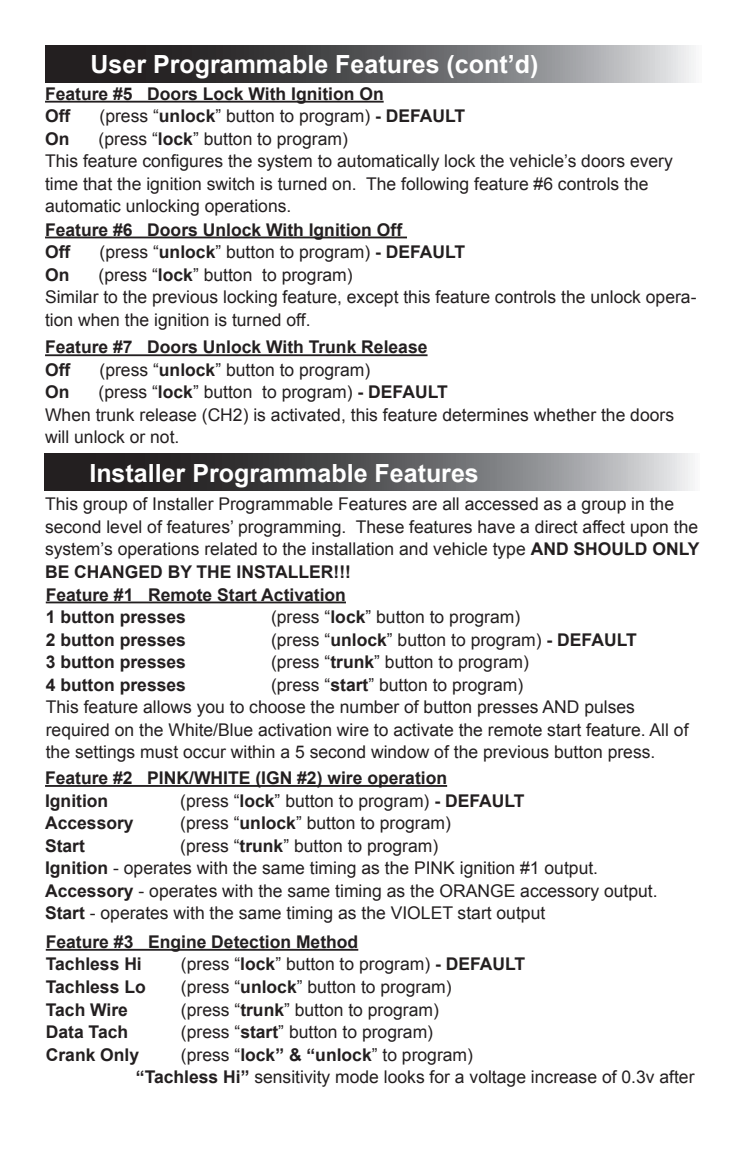
<style>
.page{position:relative;width:745px;height:1149px;background:#fff}
.page>*{position:absolute;margin:0;border:0;box-sizing:border-box;transform-origin:0 0}
.t1{font:700 25px "Arial";color:#fff}
.t2{font:17.5px/22.5px "Arial";color:#231f20}
.t3{font:700 17.5px/22.5px "Arial";color:#231f20}
.s1{font-weight:700}
</style>
<div class="page">
<svg style="left:45px;top:45px;width:649px;height:37px;background:#636264"></svg>
<hr style="left:45px;top:101px;width:338px;height:2px;background:#231f20">
<hr style="left:45px;top:236px;width:362px;height:2px;background:#231f20">
<hr style="left:46px;top:601px;width:300px;height:2px;background:#231f20">
<hr style="left:46px;top:948px;width:312px;height:2px;background:#231f20">
<svg style="left:44px;top:454px;width:649px;height:37px;background:#636264"></svg>
<hr style="left:45px;top:354px;width:382px;height:2px;background:#231f20">
<hr style="left:45px;top:784px;width:402px;height:2px;background:#231f20">
<h1 class="t1" style="left:90px;top:47px;width:449px">User Programmable Features (cont’d)</h1>
<p class="t3" style="left:45px;top:83px;width:340px">Feature #5 Doors Lock With Ignition On<br>Off</p>
<p class="t2" style="left:99px;top:105px;width:367px">(press “<span class="s1">unlock</span>” button to program) <span class="s1">- DEFAULT</span></p>
<p class="t3" style="left:45px;top:128px;width:26px">On</p>
<p class="t2" style="left:45px;top:128px;width:629px;text-indent:53px">(press “<span class="s1">lock</span>” button to program)<br>This feature configures the system to automatically lock the vehicle’s doors every time that the ignition switch is turned on. The following feature #6 controls the automatic unlocking operations.</p>
<p class="t3" style="left:45px;top:219px;width:358px">Feature #6 Doors Unlock With Ignition Off<br>Off</p>
<p class="t2" style="left:99px;top:241px;width:367px">(press “<span class="s1">unlock</span>” button to program) <span class="s1">- DEFAULT</span></p>
<p class="t2" style="left:45px;top:263px;width:652px;text-indent:53px">(press “<span class="s1">lock</span>” button to program)<br>Similar to the previous locking feature, except this feature controls the unlock opera&shy;tion when the ignition is turned off.</p>
<p class="t3" style="left:45px;top:264px;width:26px">On</p>
<p class="t3" style="left:45px;top:336px;width:384px">Feature #7 Doors Unlock With Trunk Release<br>Off</p>
<p class="t2" style="left:99px;top:358px;width:272px">(press “<span class="s1">unlock</span>” button to program)</p>
<p class="t2" style="left:45px;top:381px;width:630px;text-indent:53px">(press “<span class="s1">lock</span>” button to program) <span class="s1">- DEFAULT<br></span>When trunk release (CH2) is activated, this feature determines whether the doors will unlock or not.</p>
<p class="t3" style="left:45px;top:381px;width:26px">On</p>
<h1 class="t1" style="left:89px;top:456px;width:391px">Installer Programmable Features</h1>
<p class="t2" style="left:45px;top:493px;width:655px">This group of Installer Programmable Features are all accessed as a group in the second level of features’ programming. These features have a direct affect upon the system’s operations related to the installation and vehicle type <span class="s1">AN D SHOULD ONLY BE CHANGE</span></p>
<p class="t3" style="left:46px;top:561px;width:306px;text-indent:104px">D BY THE INSTALLER!!!<br>Feature #1 Remote Start Activation<br>1 button presses</p>
<p class="t2" style="left:271px;top:605px;width:250px">(press “<span class="s1">lock</span>” button to program)</p>
<p class="t3" style="left:46px;top:628px;width:142px">2 button presses</p>
<p class="t2" style="left:271px;top:628px;width:367px">(press “<span class="s1">unlock</span>” button to program) <span class="s1">- DEFAULT</span></p>
<p class="t3" style="left:46px;top:651px;width:142px">3 button presses</p>
<p class="t2" style="left:271px;top:650px;width:259px">(press “<span class="s1">trunk</span>” button to program)</p>
<p class="t3" style="left:46px;top:673px;width:142px">4 button presses</p>
<p class="t2" style="left:46px;top:673px;width:643px;text-indent:225px">(press “<span class="s1">start</span>” button to program)<br>This feature allows you to choose the number of button presses AND pulses required on the White/Blue activation wire to activate the remote start feature. All of the settings must occur within a 5 second window of the previous button press.</p>
<p class="t3" style="left:45px;top:767px;width:403px">Feature #2 PINK/WHITE (IGN #2) wire operation<br>Ignition</p>
<p class="t2" style="left:180px;top:789px;width:345px">(press “<span class="s1">lock</span>” button to program) <span class="s1">- DEFAULT</span></p>
<p class="t3" style="left:45px;top:812px;width:90px">Accessory</p>
<p class="t2" style="left:180px;top:811px;width:272px">(press “<span class="s1">unlock</span>” button to program)</p>
<p class="t3" style="left:45px;top:834px;width:41px">Start</p>
<p class="t2" style="left:45px;top:834px;width:610px;text-indent:135px">(press “<span class="s1">trunk</span>” button to program)<br><span class="s1">Ignition</span> - operates with the same timing as the PINK ignition #1 output.<br><span class="s1">Accessory</span> - operates with the same timing as the ORANGE accessory output.<br><span class="s1">Start</span> - operates with the same timing as the VIOLET start output</p>
<p class="t3" style="left:46px;top:930px;width:314px">Feature #3 Engine Detection Method<br>Tachless Hi</p>
<p class="t2" style="left:181px;top:952px;width:345px">(press “<span class="s1">lock</span>” button to program) <span class="s1">- DEFAULT</span></p>
<p class="t3" style="left:46px;top:975px;width:101px">Tachless Lo</p>
<p class="t2" style="left:181px;top:975px;width:272px">(press “<span class="s1">unlock</span>” button to program)</p>
<p class="t3" style="left:46px;top:998px;width:84px">Tach Wire</p>
<p class="t2" style="left:181px;top:997px;width:259px">(press “<span class="s1">trunk</span>” button to program)</p>
<p class="t3" style="left:46px;top:1020px;width:84px">Data Tach</p>
<p class="t2" style="left:181px;top:1020px;width:253px">(press “<span class="s1">start</span>” button to program)</p>
<p class="t3" style="left:46px;top:1043px;width:95px">Crank Only</p>
<p class="t2" style="left:136px;top:1042px;width:559px;text-indent:45px">(press “<span class="s1">lock” &amp; “unlock</span>” to program)<br><span class="s1">“Tachless Hi”</span> sensitivity mode looks for a voltage increase of 0. 3v after</p>
</div>
